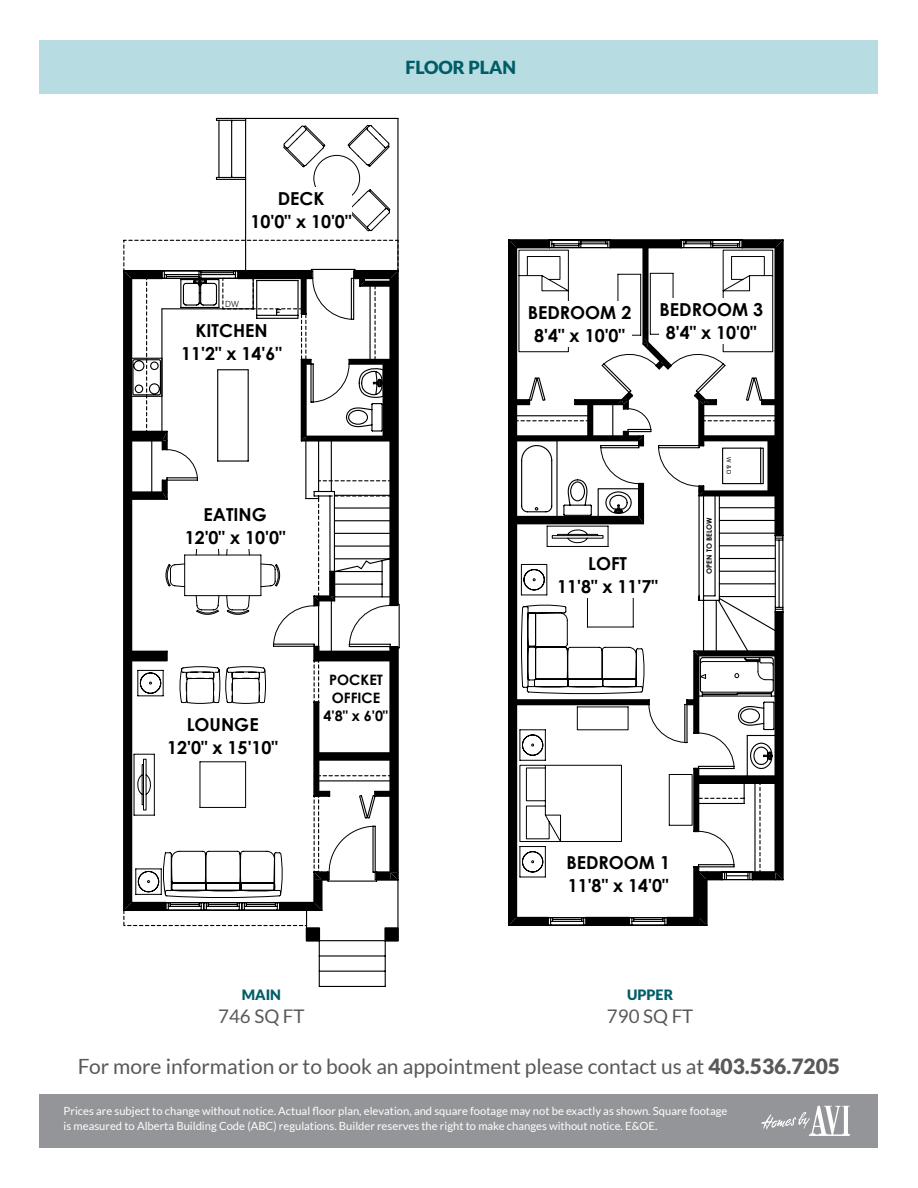
<style>
.page{position:relative;width:918px;height:1188px;background:#fff}
.page>*{position:absolute;margin:0;border:0;box-sizing:border-box;transform-origin:0 0}
.t1{font:21px "Lato";color:#58595b}
.t2{font:18.75px "Lato";color:#58595b}
.t3{font:900 18px "Lato";color:#005d67}
.t4{font:700 17.85px/22.8px "Century Gothic";color:#000;text-align:center}
.t5{font:700 14.4px/18.1px "Century Gothic";color:#000;text-align:center}
.t6{font:900 14.25px "Lato";color:#005d67}
.t7{font:11.25px/15.8px "Lato";color:#fff}
.t8{font:300 8.55px "Malgun Gothic";color:#000}
.t9{font:700 7.2px "Century Gothic";color:#000}
.t10{font:5.85px "Arial";color:#000}
.s1{font-weight:900}
</style>
<div class="page">
<div style="left:40px;top:1094px;width:838px;height:54px;background:#939598"></div>
<svg style="left:761px;top:1106px;width:89px;height:30px"></svg>
<div style="left:40px;top:40px;width:838px;height:54px;background:#b7dde2"></div>
<svg style="left:123px;top:117px;width:277px;height:870px"></svg>
<div style="left:314px;top:155px;width:46px;height:46px;border:1px solid #000;border-radius:50%"></div>
<div style="left:185px;top:503px;width:101px;height:46px;background:#fff"></div>
<div style="left:251px;top:187px;width:101px;height:45px;background:#fff"></div>
<div style="left:509px;top:248px;width:7px;height:670px;background:#000"></div>
<svg style="left:509px;top:918px;width:7px;height:8px"></svg>
<hr style="left:508px;top:240px;width:2px;height:685px;background:#000">
<hr style="left:516px;top:704px;width:1px;height:214px;background:#000">
<div style="left:694px;top:867px;width:5px;height:51px;background:#000"></div>
<hr style="left:693px;top:867px;width:2px;height:51px;background:#000">
<div style="left:699px;top:880px;width:8px;height:38px;background:#000"></div>
<hr style="left:706px;top:880px;width:2px;height:45px;background:#000">
<div style="left:516px;top:918px;width:32px;height:7px;background:#000"></div>
<hr style="left:516px;top:917px;width:32px;height:1px;background:#000">
<hr style="left:516px;top:924px;width:32px;height:2px;background:#000">
<svg style="left:548px;top:917px;width:159px;height:9px"></svg>
<svg style="left:509px;top:239px;width:275px;height:642px"></svg>
<svg style="left:519px;top:273px;width:174px;height:604px"></svg>
<svg style="left:515px;top:403px;width:262px;height:470px"></svg>
<div style="left:702px;top:694px;width:36px;height:1px;border:1px solid #000"></div>
<div style="left:737px;top:693px;width:35px;height:1px;border:1px solid #000"></div>
<div style="left:660px;top:298px;width:103px;height:46px;background:#fff"></div>
<div style="left:528px;top:302px;width:104px;height:45px;background:#fff"></div>
<div style="left:557px;top:552px;width:101px;height:46px;background:#fff"></div>
<h3 class="t3" style="left:405px;top:57px;width:112px">FLOOR PLAN</h3>
<h3 class="t4" style="left:251px;top:186px;width:102px">DECK<br>10'0" x 10'0"</h3>
<p class="t8" style="left:225px;top:298px;width:15px">DW</p>
<h3 class="t4" style="left:181px;top:318px;width:102px">KITCHEN<br>11'2" x 14'6"</h3>
<h3 class="t4" style="left:185px;top:502px;width:102px">EATING<br>12'0" x 10'0"</h3>
<h3 class="t4" style="left:167px;top:712px;width:112px">LOUNGE<br>12'0" x 15'10"</h3>
<p class="t5" style="left:323px;top:670px;width:66px">POCKET<br>OFFICE<br>4'8" x 6'0"</p>
<p class="t6" style="left:242px;top:987px;width:41px">MAIN</p>
<h2 class="t2" style="left:218px;top:1005px;width:88px">746 SQ FT</h2>
<h3 class="t4" style="left:528px;top:301px;width:105px">BEDROOM 2<br>8'4" x 10'0"</h3>
<h3 class="t4" style="left:660px;top:297px;width:105px">BEDROOM 3<br>8'4" x 10'0"</h3>
<p class="t10" style="left:733px;top:457px;width:18px;rotate:90deg">W &amp; D</p>
<h3 class="t4" style="left:557px;top:551px;width:102px">LOFT<br>11'8" x 11'7"</h3>
<p class="t9" style="left:704px;top:574px;width:57px;rotate:-90deg">OPEN TO BELOW</p>
<h3 class="t4" style="left:566px;top:851px;width:105px;text-align:left">BEDROOM 1<br>11'8" x 14'0"</h3>
<p class="t6" style="left:627px;top:987px;width:48px">UPPER</p>
<h2 class="t2" style="left:607px;top:1005px;width:88px">790 SQ FT</h2>
<h1 class="t1" style="left:78px;top:1055px;width:764px">For more information or to book an appointment please contact us at <span class="s1">403.536.7205</span></h1>
<p class="t7" style="left:64px;top:1103px;width:665px">Prices are subject to change without notice. Actual floor plan, elevation, and square footage may not be exactly as shown. Square footage is measured to Alberta Building Code (ABC) regulations. Builder reserves the right to make changes without notice. E&amp;OE.</p>
</div>
